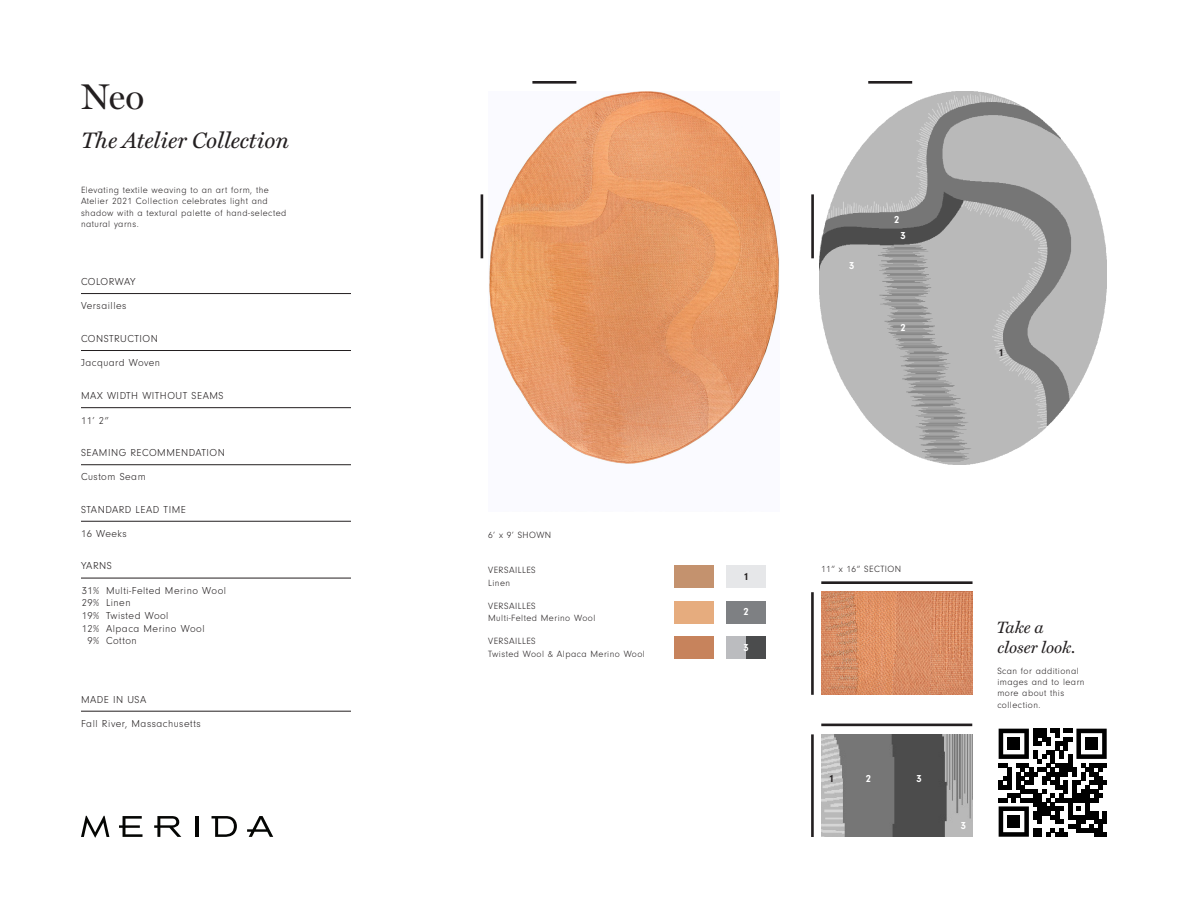
<style>
.page{position:relative;width:1188px;height:918px;background:#fff}
.page>*{position:absolute;margin:0;border:0;box-sizing:border-box;transform-origin:0 0}
.t1{font:36px "Miller Display";color:#231f20}
.t2{font:italic 22.5px "Miller Text";color:#231f20}
.t3{font:italic 16.5px "Miller Text";color:#231f20}
.t4{font:300 10.5px "Neuzeit Gro";letter-spacing:.05em;color:#231f20}
.t5{font:700 10.5px "Neuzeit Gro";color:#fff}
.t6{font:300 10.5px "Neuzeit Gro";letter-spacing:.03em;color:#231f20}
.t7{font:700 10.5px "Neuzeit Gro";color:#231f20}
.t8{font:300 9.3px/11.2px "Neuzeit Gro";letter-spacing:.05em;color:#231f20}
</style>
<div class="page">
<hr style="left:821px;top:581px;width:152px;height:3px;background:#231f20">
<hr style="left:821px;top:724px;width:151px;height:2px;background:#231f20">
<hr style="left:811px;top:592px;width:3px;height:103px;background:#231f20">
<hr style="left:811px;top:734px;width:3px;height:103px;background:#231f20">
<svg style="left:119px;top:816px;width:24px;height:21px"></svg>
<svg style="left:154px;top:816px;width:27px;height:21px"></svg>
<hr style="left:196px;top:816px;width:3px;height:21px;background:#040503">
<svg style="left:212px;top:816px;width:25px;height:21px"></svg>
<svg style="left:247px;top:816px;width:26px;height:21px"></svg>
<svg style="left:81px;top:816px;width:28px;height:22px"></svg>
<hr style="left:81px;top:293px;width:270px;height:1px;background:#231f20">
<hr style="left:81px;top:350px;width:270px;height:1px;background:#231f20">
<hr style="left:81px;top:407px;width:270px;height:1px;background:#231f20">
<hr style="left:81px;top:464px;width:270px;height:1px;background:#231f20">
<hr style="left:81px;top:521px;width:270px;height:1px;background:#231f20">
<hr style="left:81px;top:711px;width:270px;height:1px;background:#231f20">
<hr style="left:81px;top:578px;width:270px;height:1px;background:#231f20">
<div style="left:726px;top:565px;width:40px;height:23px;background:#e6e7e9"></div>
<div style="left:726px;top:601px;width:40px;height:23px;background:#7e8083"></div>
<div style="left:726px;top:636px;width:21px;height:23px;background:#bbbcbf"></div>
<div style="left:746px;top:636px;width:20px;height:23px;background:#4b4c4d"></div>
<div style="left:674px;top:565px;width:40px;height:23px;background:#c4926e"></div>
<div style="left:674px;top:601px;width:40px;height:23px;background:#e6ac7e"></div>
<div style="left:674px;top:636px;width:40px;height:23px;background:#c7835c"></div>
<hr style="left:481px;top:194px;width:2px;height:64px;background:#231f20">
<hr style="left:532px;top:81px;width:44px;height:3px;background:#231f20">
<hr style="left:811px;top:194px;width:3px;height:64px;background:#231f20">
<hr style="left:868px;top:81px;width:44px;height:3px;background:#231f20">
<img style="left:821px;top:734px;width:152px;height:103px">
<svg style="left:999px;top:729px;width:108px;height:108px"></svg>
<div style="left:1007px;top:737px;width:13px;height:13px;background:#000"></div>
<div style="left:1085px;top:737px;width:13px;height:13px;background:#000"></div>
<div style="left:1007px;top:815px;width:13px;height:13px;background:#000"></div>
<img style="left:821px;top:592px;width:152px;height:102px">
<img style="left:820px;top:91px;width:287px;height:374px">
<img style="left:489px;top:91px;width:290px;height:373px">
<p class="t1" style="left:81px;top:75px;width:65px">Neo</p>
<h2 class="t2" style="left:81px;top:122px;width:210px">The Atelier Collection</h2>
<p class="t8" style="left:81px;top:185px;width:207px">Elevating textile weaving to an art form, the Atelier 2021 Collection celebrates light and shadow with a textural palette of hand-selected natural yarns.</p>
<p class="t6" style="left:81px;top:276px;width:56px">COLORWAY</p>
<p class="t4" style="left:81px;top:300px;width:47px">Versailles</p>
<p class="t4" style="left:81px;top:333px;width:78px">CONSTRUCTION</p>
<p class="t4" style="left:81px;top:357px;width:81px">Jacquard Woven</p>
<p class="t4" style="left:81px;top:390px;width:144px">MAX WIDTH WITHOUT SEAMS</p>
<p class="t4" style="left:81px;top:415px;width:29px">11’ 2”</p>
<p class="t4" style="left:81px;top:447px;width:145px">SEAMING RECOMMENDATION</p>
<p class="t4" style="left:81px;top:471px;width:66px">Custom Seam</p>
<p class="t4" style="left:81px;top:504px;width:106px">STANDARD LEAD TIME</p>
<p class="t4" style="left:81px;top:528px;width:47px">16 Weeks</p>
<p class="t4" style="left:81px;top:560px;width:32px">YARNS</p>
<p class="t4" style="left:82px;top:585px;width:19px">31%</p>
<p class="t4" style="left:82px;top:597px;width:19px">29%</p>
<p class="t4" style="left:82px;top:610px;width:19px">19%</p>
<p class="t4" style="left:82px;top:623px;width:19px">12%</p>
<p class="t4" style="left:88px;top:635px;width:13px">9%</p>
<p class="t4" style="left:106px;top:585px;width:122px">Multi-Felted Merino Wool</p>
<p class="t4" style="left:106px;top:597px;width:26px">Linen</p>
<p class="t4" style="left:106px;top:610px;width:64px">Twisted Wool</p>
<p class="t4" style="left:106px;top:623px;width:100px">Alpaca Merino Wool</p>
<p class="t4" style="left:106px;top:635px;width:32px">Cotton</p>
<p class="t4" style="left:81px;top:694px;width:67px">MADE IN USA</p>
<p class="t4" style="left:81px;top:718px;width:121px">Fall River, Massachusetts</p>
<p class="t8" style="left:488px;top:530px;width:65px">6’ x 9’ SHOWN</p>
<p class="t8" style="left:488px;top:565px;width:49px">VERSAILLES</p>
<p class="t8" style="left:488px;top:577px;width:24px">Linen</p>
<p class="t8" style="left:488px;top:600px;width:49px">VERSAILLES</p>
<p class="t8" style="left:488px;top:613px;width:109px">Multi-Felted Merino Wool</p>
<p class="t8" style="left:488px;top:636px;width:49px">VERSAILLES</p>
<p class="t8" style="left:488px;top:648px;width:158px">Twisted Wool &amp; Alpaca Merino Wool</p>
<p class="t5" style="left:849px;top:260px;width:7px">3</p>
<p class="t5" style="left:894px;top:214px;width:7px">2</p>
<p class="t5" style="left:901px;top:229px;width:7px">3</p>
<p class="t5" style="left:901px;top:322px;width:7px">2</p>
<p class="t7" style="left:999px;top:347px;width:7px">1</p>
<p class="t7" style="left:743px;top:571px;width:7px">1</p>
<p class="t5" style="left:743px;top:606px;width:7px">2</p>
<p class="t5" style="left:743px;top:642px;width:7px">3</p>
<p class="t8" style="left:821px;top:563px;width:82px">11” x 16” SECTION</p>
<p class="t7" style="left:829px;top:773px;width:7px">1</p>
<p class="t5" style="left:866px;top:773px;width:7px">2</p>
<p class="t5" style="left:916px;top:773px;width:7px">3</p>
<h3 class="t3" style="left:997px;top:614px;width:48px">Take a</h3>
<h3 class="t3" style="left:997px;top:634px;width:80px">closer look.</h3>
<p class="t8" style="left:997px;top:666px;width:89px">Scan for additional images and to learn more about this collection.</p>
<p class="t5" style="left:961px;top:820px;width:7px">3</p>
</div>
